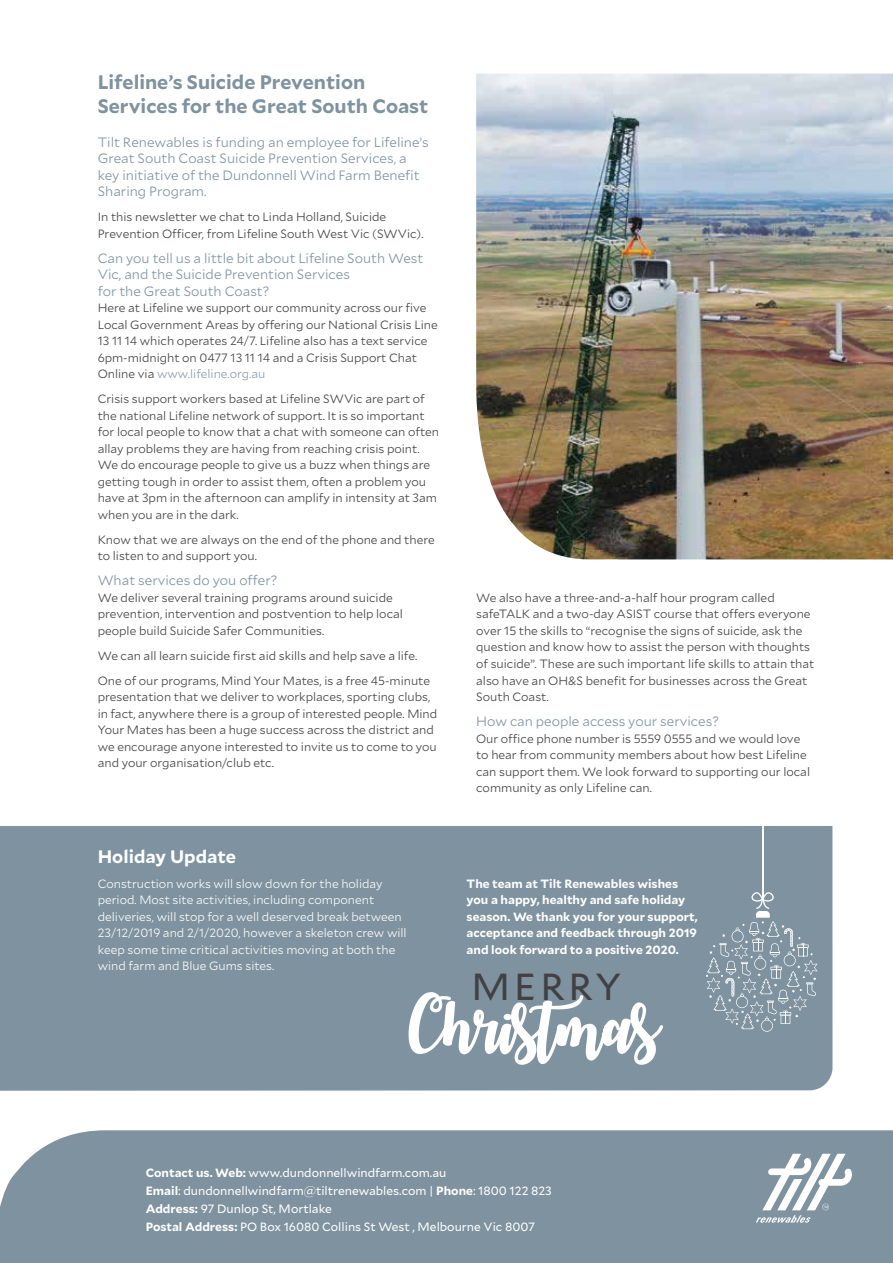
<style>
.page{position:relative;width:893px;height:1263px;background:#fff}
.page>*{position:absolute;margin:0;border:0;box-sizing:border-box;transform-origin:0 0}
.t1{font:37.65px "Mallory";letter-spacing:.11em;color:#414042}
.t2{font:700 19.5px/24px "Mallory";color:#7e929f}
.t3{font:700 18px "Mallory";color:#fff}
.t4{font:300 13.5px/16.5px "Mallory";color:#7e929f}
.t5{font:300 12px/16.5px "Mallory";color:#414042}
.t6{font:300 12px/16.5px "Mallory";color:#fff}
.t7{font:12px/18px "Mallory";color:#fff}
.t8{font:700 12px/16.5px "Mallory";color:#fff}
.s1{color:#899ba7}
.s2{font-weight:700}
</style>
<div class="page">
<div style="left:0;top:826px;width:832px;height:265px;background:#7e929f"></div>
<hr style="left:762px;top:818px;width:1px;height:81px;background:#fff">
<svg style="left:706px;top:892px;width:111px;height:140px;background:#8a9ca8"></svg>
<div style="left:0;top:1130px;width:893px;height:133px;background:#7e929f"></div>
<svg style="left:756px;top:1154px;width:96px;height:69px"></svg>
<img style="left:476px;top:74px;width:417px;height:485px">
<svg style="left:408px;top:992px;width:255px;height:73px"></svg>
<h2 class="t2" style="left:98px;top:69px;width:332px">Lifeline’s Suicide Prevention<br>Services for the Great South Coast</h2>
<p class="t4" style="left:98px;top:133px;width:332px">Tilt Renewables is funding an employee for Lifeline’s Great South Coast Suicide Prevention Services, a key initiative of the Dundonnell Wind Farm Benefit Sharing Program.</p>
<p class="t5" style="left:98px;top:208px;width:327px">In this newsletter we chat to Linda Holland, Suicide<br>Prevention Officer, from Lifeline South West Vic (SWVic).</p>
<p class="t4" style="left:98px;top:249px;width:327px">Can you tell us a little bit about Lifeline South West<br>Vic, and the Suicide Prevention Services<br>for the Great South Coast?</p>
<p class="t5" style="left:98px;top:299px;width:341px">Here at Lifeline we support our community across our five Local Government Areas by offering our National Crisis Line 13 11 14 which operates 24/7. Lifeline also has a text service 6pm-midnight on 0477 13 11 14 and a Crisis Support Chat Online via <span class="s1">www.lifeline.org.au</span></p>
<p class="t5" style="left:98px;top:390px;width:343px">Crisis support workers based at Lifeline SWVic are part of the national Lifeline network of support. It is so important for local people to know that a chat with someone can often allay problems they are having from reaching crisis point.<br>We do encourage people to give us a buzz when things are getting tough in order to assist them, often a problem you have at 3pm in the afternoon can amplify in intensity at 3am when you are in the dark.</p>
<p class="t5" style="left:98px;top:531px;width:339px">Know that we are always on the end of the phone and there to listen to and support you.</p>
<p class="t4" style="left:98px;top:571px;width:181px">What services do you offer?</p>
<p class="t5" style="left:98px;top:589px;width:307px">We deliver several training programs around suicide prevention, intervention and postvention to help local people build Suicide Safer Communities.</p>
<p class="t5" style="left:98px;top:642px;width:334px;line-height:25px">We can all learn suicide first aid skills and help save a life.<br>One of our programs, Mind Your Mates, is a free 45-minute</p>
<p class="t5" style="left:98px;top:688px;width:341px">presentation that we deliver to workplaces, sporting clubs, in fact, anywhere there is a group of interested people. Mind Your Mates has been a huge success across the district and we encourage anyone interested to invite us to come to you and your organisation/club etc.</p>
<h3 class="t3" style="left:98px;top:843px;width:140px">Holiday Update</h3>
<p class="t6" style="left:98px;top:875px;width:310px">Construction works will slow down for the holiday period. Most site activities, including component deliveries, will stop for a well deserved break between 23/12/2019 and 2/1/2020, however a skeleton crew will keep some time critical activities moving at both the wind farm and Blue Gums sites.</p>
<p class="t5" style="left:476px;top:589px;width:340px">We also have a three-and-a-half hour program called safeTALK and a two-day ASIST course that offers everyone over 15 the skills to “recognise the signs of suicide, ask the question and know how to assist the person with thoughts of suicide”. These are such important life skills to attain that also have an OH&amp;S benefit for businesses across the Great South Coast.</p>
<p class="t4" style="left:476px;top:712px;width:244px">How can people access your services?</p>
<p class="t5" style="left:476px;top:729px;width:335px">Our office phone number is 5559 0555 and we would love to hear from community members about how best Lifeline can support them. We look forward to supporting our local community as only Lifeline can.</p>
<p class="t8" style="left:467px;top:874px;width:233px">The team at Tilt Renewables wishes you a happy, healthy and safe holiday season. We thank you for your support, acceptance and feedback through 2019 and look forward to a positive 2020.</p>
<h1 class="t1" style="left:471px;top:959px;width:151px">MERRY</h1>
<p class="t7" style="left:146px;top:1163px;width:408px"><span class="s2">Contact us. Web:</span> www.dundonnellwindfarm.com.au<br><span class="s2">Email</span>: dundonnellwindfarm@tiltrenewables.com | <span class="s2">Phone</span>: 1800 122 823<br><span class="s2">Address:</span> 97 Dunlop St, Mortlake<br><span class="s2">Postal Address:</span> PO Box 16080 Collins St West , Melbourne Vic 8007</p>
</div>
